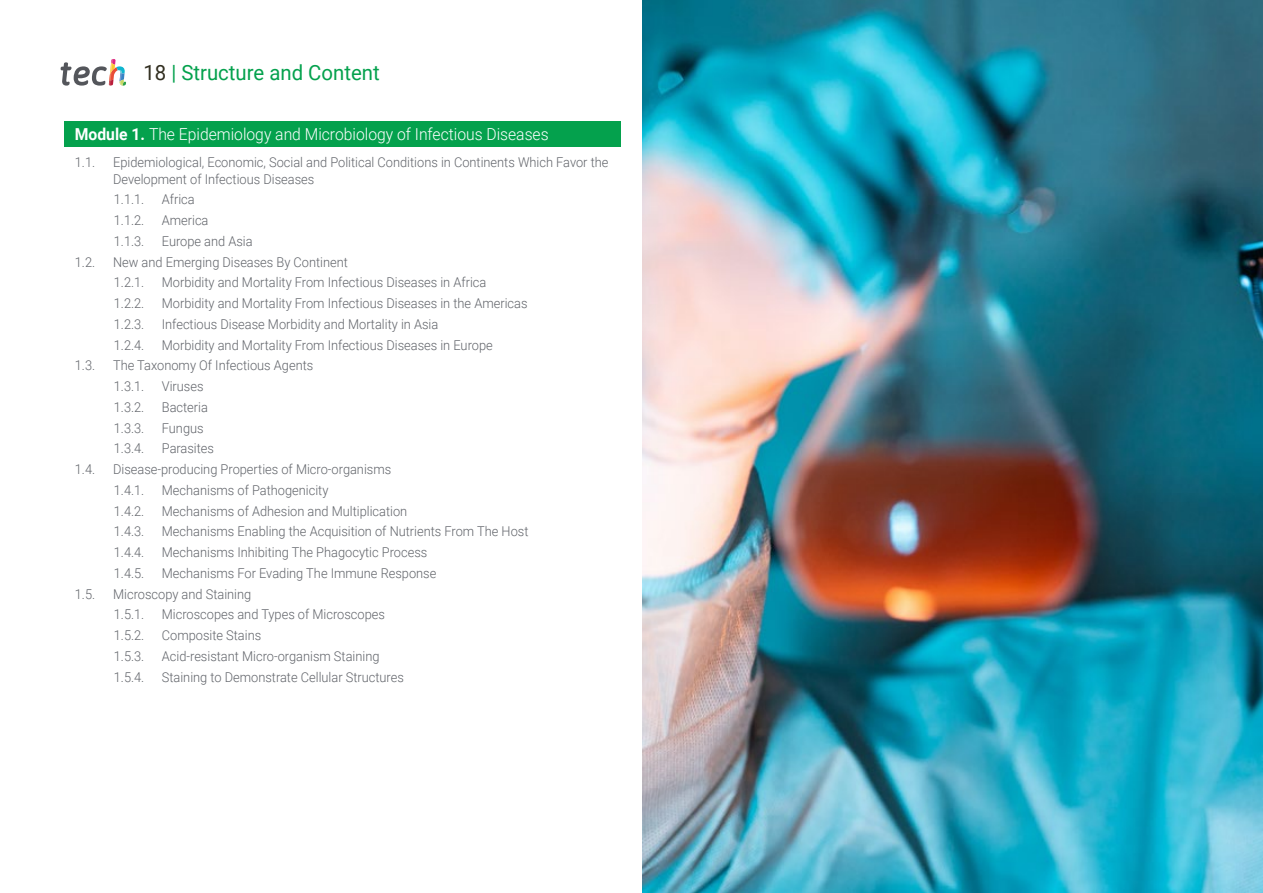
<style>
.page{position:relative;width:1263px;height:893px;background:#fff}
.page>*{position:absolute;margin:0;border:0;box-sizing:border-box;transform-origin:0 0}
.t1{font:21px "Roboto";color:#04a14d}
.t2{font:300 16.5px "Roboto";color:#fff;scale:.95 1}
.t3{font:300 13.5px/20.7px "Roboto";color:#61646a;scale:.95 1}
.s1{color:#312e20}
.s2{font-weight:700}
</style>
<div class="page">
<div style="left:64px;top:121px;width:557px;height:25px;background:#04a14d"></div>
<svg style="left:61px;top:59px;width:65px;height:27px"></svg>
<img style="left:642px;top:0;width:621px;height:893px">
<h1 class="t1" style="left:144px;top:57px;width:238px"><span class="s1">18</span> | Structure and Content</h1>
<p class="t2" style="left:75px;top:123px;width:500px"><span class="s2">Module 1.</span> The Epidemiology and Microbiology of Infectious Diseases</p>
<p class="t3" style="left:75px;top:151px;width:23px">1.1.</p>
<p class="t3" style="left:113px;top:154px;width:523px;line-height:16.5px">Epidemiological, Economic, Social and Political Conditions in Continents Which Favor the<br>Development of Infectious Diseases</p>
<p class="t3" style="left:114px;top:189px;width:34px">1.1.1.</p>
<p class="t3" style="left:162px;top:189px;width:36px">Africa</p>
<p class="t3" style="left:114px;top:209px;width:34px">1.1.2.</p>
<p class="t3" style="left:162px;top:209px;width:51px">America</p>
<p class="t3" style="left:114px;top:230px;width:34px">1.1.3.</p>
<p class="t3" style="left:162px;top:230px;width:97px">Europe and Asia</p>
<p class="t3" style="left:75px;top:251px;width:23px">1.2.</p>
<p class="t3" style="left:113px;top:251px;width:249px">New and Emerging Diseases By Continent<br>1.2.1.</p>
<p class="t3" style="left:162px;top:272px;width:343px">Morbidity and Mortality From Infectious Diseases in Africa</p>
<p class="t3" style="left:114px;top:292px;width:34px">1.2.2.</p>
<p class="t3" style="left:162px;top:292px;width:386px">Morbidity and Mortality From Infectious Diseases in the Americas</p>
<p class="t3" style="left:114px;top:313px;width:34px">1.2.3.</p>
<p class="t3" style="left:162px;top:313px;width:292px">Infectious Disease Morbidity and Mortality in Asia</p>
<p class="t3" style="left:114px;top:334px;width:34px">1.2.4.</p>
<p class="t3" style="left:162px;top:334px;width:350px">Morbidity and Mortality From Infectious Diseases in Europe</p>
<p class="t3" style="left:75px;top:355px;width:23px">1.3.</p>
<p class="t3" style="left:113px;top:355px;width:212px">The Taxonomy Of Infectious Agents<br>1.3.1.</p>
<p class="t3" style="left:162px;top:375px;width:45px">Viruses</p>
<p class="t3" style="left:114px;top:396px;width:34px">1.3.2.</p>
<p class="t3" style="left:162px;top:396px;width:50px">Bacteria</p>
<p class="t3" style="left:114px;top:417px;width:34px">1.3.3.</p>
<p class="t3" style="left:162px;top:417px;width:46px">Fungus</p>
<p class="t3" style="left:114px;top:438px;width:34px">1.3.4.</p>
<p class="t3" style="left:162px;top:438px;width:56px">Parasites</p>
<p class="t3" style="left:75px;top:458px;width:23px">1.4.</p>
<p class="t3" style="left:113px;top:458px;width:294px">Disease-producing Properties of Micro-organisms<br>1.4.1.</p>
<p class="t3" style="left:162px;top:479px;width:177px">Mechanisms of Pathogenicity</p>
<p class="t3" style="left:114px;top:500px;width:34px">1.4.2.</p>
<p class="t3" style="left:162px;top:500px;width:260px">Mechanisms of Adhesion and Multiplication</p>
<p class="t3" style="left:114px;top:521px;width:34px">1.4.3.</p>
<p class="t3" style="left:162px;top:521px;width:387px">Mechanisms Enabling the Acquisition of Nutrients From The Host</p>
<p class="t3" style="left:114px;top:541px;width:34px">1.4.4.</p>
<p class="t3" style="left:162px;top:541px;width:281px">Mechanisms Inhibiting The Phagocytic Process</p>
<p class="t3" style="left:114px;top:562px;width:34px">1.4.5.</p>
<p class="t3" style="left:162px;top:562px;width:291px">Mechanisms For Evading The Immune Response</p>
<p class="t3" style="left:75px;top:583px;width:23px">1.5.</p>
<p class="t3" style="left:113px;top:583px;width:147px">Microscopy and Staining<br>1.5.1.</p>
<p class="t3" style="left:162px;top:604px;width:236px">Microscopes and Types of Microscopes</p>
<p class="t3" style="left:114px;top:624px;width:34px">1.5.2.</p>
<p class="t3" style="left:162px;top:624px;width:106px">Composite Stains</p>
<p class="t3" style="left:114px;top:645px;width:34px">1.5.3.</p>
<p class="t3" style="left:162px;top:645px;width:231px">Acid-resistant Micro-organism Staining</p>
<p class="t3" style="left:114px;top:666px;width:34px">1.5.4.</p>
<p class="t3" style="left:162px;top:666px;width:256px">Staining to Demonstrate Cellular Structures</p>
</div>
